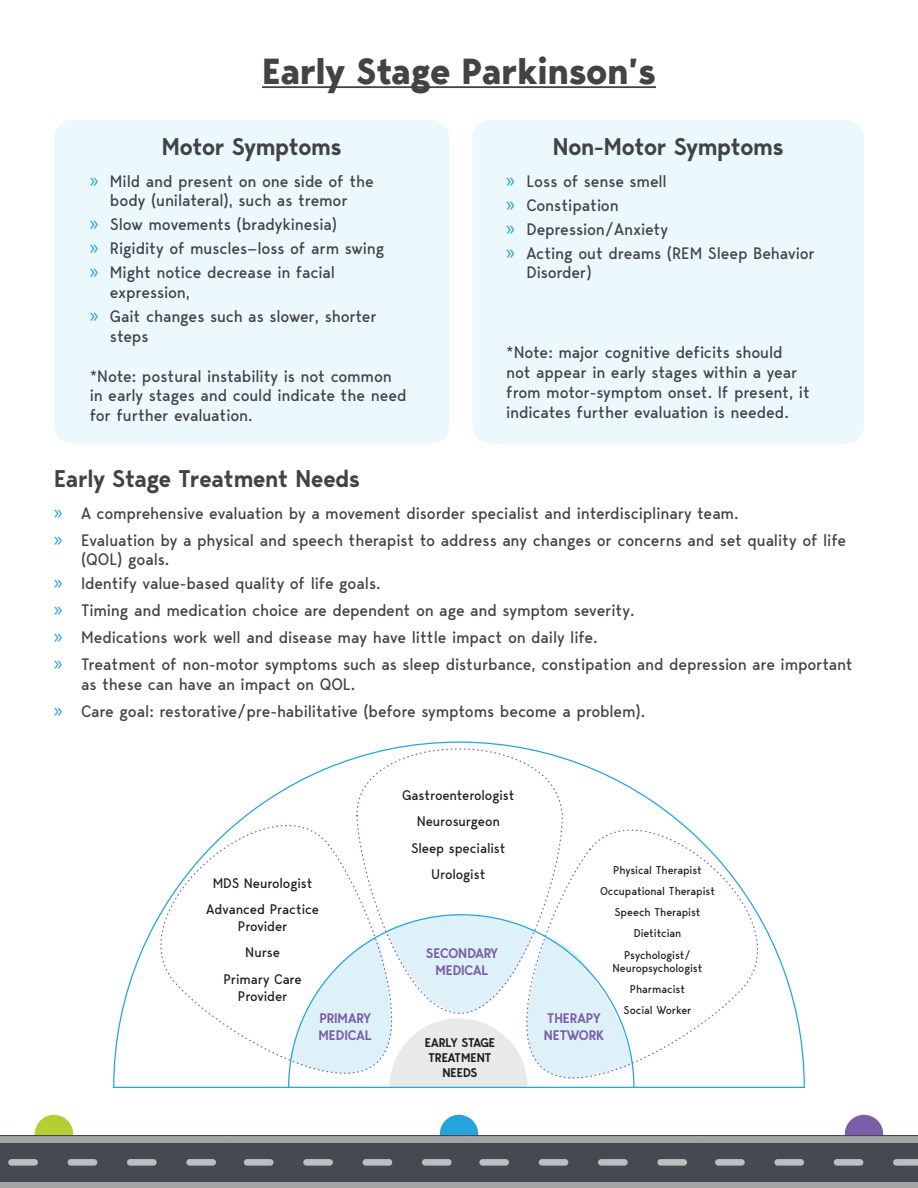
<style>
.page{position:relative;width:918px;height:1188px;background:#fff}
.page>*{position:absolute;margin:0;border:0;box-sizing:border-box;transform-origin:0 0}
.t1{font:700 36px "Bergen Text";letter-spacing:-.01em;color:#424345}
.t2{font:600 24px "Bergen Text";letter-spacing:-.01em;color:#424345}
.t3{font:16.5px/24px "Bergen Text";letter-spacing:-.01em;color:#424345}
.t4{font:13.8px/26.5px "Bergen Text";letter-spacing:-.01em;color:#201d1e;text-align:center}
.t5{font:600 13.8px/16.5px "Bergen Text";color:#7b5fa9}
.t6{font:600 12.6px/15px "Bergen Text";color:#201d1e;text-align:center}
.t7{font:11.25px/21px "Bergen Text";letter-spacing:-.01em;color:#201d1e;text-align:center}
.s1{font-family:"Myriad Pro";font-size:21px;color:#25a3db}
</style>
<div class="page">
<svg style="left:563px;top:780px;width:242px;height:308px"></svg>
<svg style="left:354px;top:742px;width:209px;height:172px"></svg>
<svg style="left:419px;top:914px;width:216px;height:174px"></svg>
<svg style="left:113px;top:776px;width:306px;height:312px"></svg>
<div style="left:54px;top:120px;width:395px;height:324px;background:#ebf8fc;border-radius:18px"></div>
<hr style="left:262px;top:86px;width:394px;height:2px;background:#424345">
<div style="left:472px;top:120px;width:392px;height:324px;background:#ebf8fc;border-radius:18px"></div>
<div style="left:35px;top:1115px;width:38px;height:38px;background:#b6ce33;border-radius:50%"></div>
<div style="left:440px;top:1115px;width:38px;height:38px;background:#25a3db;border-radius:50%"></div>
<div style="left:845px;top:1115px;width:38px;height:38px;background:#7b5fa8;border-radius:50%"></div>
<svg style="left:0;top:1136px;width:918px;height:52px;background:#64666c"></svg>
<h1 class="t1" style="left:262px;top:46px;width:395px">Early Stage Parkinson’s</h1>
<h2 class="t2" style="left:162px;top:129px;width:181px">Motor Symptoms</h2>
<p class="t3" style="left:90px;top:171px;width:286px;line-height:19.8px;text-align:center"><span class="s1">»</span> Mild and present on one side of the body (unilateral), such as tremor</p>
<p class="t3" style="left:90px;top:212px;width:296px"><span class="s1">»</span> Slow movements (bradykinesia)<br><span class="s1">»</span> Rigidity of muscles—loss of arm swing <span class="s1">»</span> Might notice decrease in facial</p>
<p class="t3" style="left:90px;top:280px;width:289px;text-indent:20px">expression,<br><span class="s1">»</span> Gait changes such as slower, shorter</p>
<p class="t3" style="left:110px;top:324px;width:40px">steps</p>
<p class="t3" style="left:90px;top:366px;width:318px;line-height:19.8px">*Note: postural instability is not common in early stages and could indicate the need for further evaluation.</p>
<h2 class="t2" style="left:553px;top:129px;width:232px">Non-Motor Symptoms</h2>
<p class="t3" style="left:506px;top:169px;width:310px"><span class="s1">»</span> Loss of sense smell<br><span class="s1">»</span> Constipation<br><span class="s1">»</span> Depression/Anxiety<br><span class="s1">»</span> Acting out dreams (REM Sleep Behavior</p>
<p class="t3" style="left:526px;top:260px;width:67px">Disorder)</p>
<p class="t3" style="left:506px;top:342px;width:305px;line-height:19.8px">*Note: major cognitive deficits should not appear in early stages within a year from motor-symptom onset. If present, it indicates further evaluation is needed.</p>
<h2 class="t2" style="left:54px;top:461px;width:308px">Early Stage Treatment Needs</h2>
<p class="t3" style="left:54px;top:499px;width:794px;line-height:27px"><span class="s1">»</span> A comprehensive evaluation by a movement disorder specialist and interdisciplinary team.<br><span class="s1">»</span> Evaluation by a physical and speech therapist to address any changes or concerns and set quality of life</p>
<p class="t3" style="left:54px;top:547px;width:328px;text-indent:27px">(QOL) goals.<br><span class="s1">»</span> Identify value-based quality of life goals.</p>
<p class="t3" style="left:54px;top:597px;width:800px;line-height:27px"><span class="s1">»</span> Timing and medication choice are dependent on age and symptom severity.<br><span class="s1">»</span> Medications work well and disease may have little impact on daily life.<br><span class="s1">»</span> Treatment of non-motor symptoms such as sleep disturbance, constipation and depression are important</p>
<p class="t3" style="left:54px;top:671px;width:593px;line-height:27px;text-indent:27px">as these can have an impact on QOL.<br><span class="s1">»</span> Care goal: restorative/pre-habilitative (before symptoms become a problem).</p>
<p class="t4" style="left:402px;top:781px;width:114px">Gastroenterologist<br>Neurosurgeon<br>Sleep specialist<br>Urologist</p>
<p class="t7" style="left:600px;top:860px;width:117px">Physical Therapist<br>Occupational Therapist<br>Speech Therapist<br>Dietitcian<br>Psychologist/</p>
<p class="t7" style="left:613px;top:957px;width:91px">Neuropsychologist<br>Pharmacist<br>Social Worker</p>
<p class="t4" style="left:206px;top:869px;width:114px">MDS Neurologist<br>Advanced Practice</p>
<p class="t4" style="left:223px;top:912px;width:80px">Provider<br>Nurse<br>Primary Care</p>
<p class="t4" style="left:238px;top:982px;width:51px">Provider</p>
<p class="t5" style="left:426px;top:945px;width:74px;text-align:center">SECONDARY<br>MEDICAL</p>
<p class="t5" style="left:319px;top:1010px;width:55px">PRIMARY<br>MEDICAL</p>
<p class="t5" style="left:544px;top:1010px;width:62px">THERAPY<br>NETWORK</p>
<p class="t6" style="left:425px;top:1035px;width:72px">EARLY STAGE<br>TREATMENT<br>NEEDS</p>
</div>
